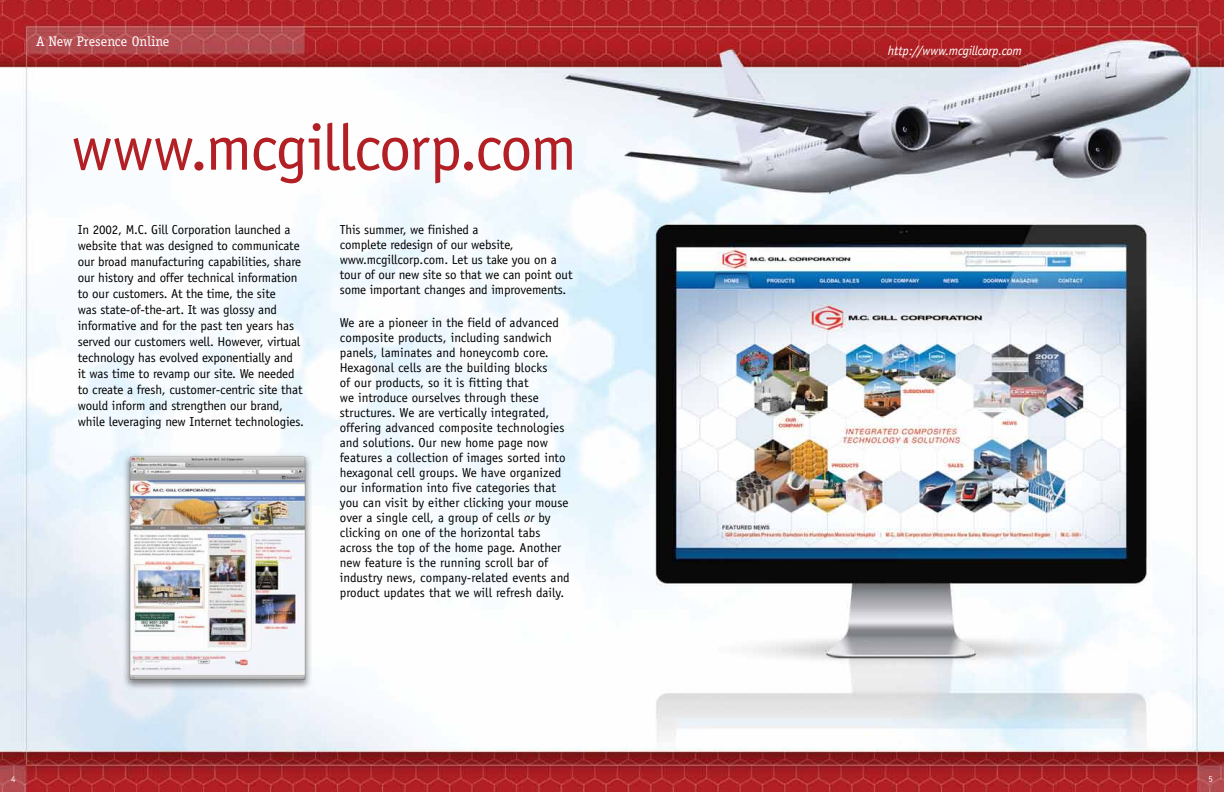
<style>
.page{position:relative;width:1224px;height:792px;background:#fff}
.page>*{position:absolute;margin:0;border:0;box-sizing:border-box;transform-origin:0 0}
.t1{font:65px "Officina Sans";letter-spacing:-.035em;color:#b21f24}
.t2{font:14px "Officina Serif";letter-spacing:.005em;color:#fff}
.t3{font:13px/15px "Officina Sans";letter-spacing:-.01em;color:#000}
.t4{font:italic 13px "Officina Sans";letter-spacing:-.015em;color:#fff}
.t5{font:9px "Officina Serif";color:#fff}
.s1{font-style:italic}
</style>
<div class="page">
<img style="left:0;top:0;width:1224px;height:792px">
<img style="left:123px;top:452px;width:190px;height:242px">
<p class="t2" style="left:36px;top:36px;width:135px">A New Presence Online</p>
<h1 class="t1" style="left:71px;top:123px;width:507px">www.mcgillcorp.com</h1>
<p class="t3" style="left:78px;top:222px;width:228px;line-height:16px">In 2002, M.C. Gill Corporation launched a website that was designed to communicate our broad manufacturing capabilities, share our history and offer technical information to our customers. At the time, the site<br>was state-of-the-art. It was glossy and informative and for the past ten years has served our customers well. However, virtual technology has evolved exponentially and it was time to revamp our site. We needed to create a fresh, customer-centric site that would inform and strengthen our brand, while leveraging new Internet technologies.</p>
<p class="t3" style="left:340px;top:223px;width:234px">This summer, we finished a<br>complete redesign of our website, www.mcgillcorp.com. Let us take you on a tour of our new site so that we can point out some important changes and improvements.</p>
<p class="t3" style="left:340px;top:316px;width:231px">We are a pioneer in the field of advanced composite products, including sandwich panels, laminates and honeycomb core.<br>Hexagonal cells are the building blocks<br>of our products, so it is fitting that<br>we introduce ourselves through these structures. We are vertically integrated, offering advanced composite technologies and solutions. Our new home page now features a collection of images sorted into hexagonal cell groups. We have organized our information into five categories that you can visit by either clicking your mouse over a single cell, a group of cells <span class="s1">or</span> by clicking on one of the horizontal tabs across the top of the home page. Another new feature is the running scroll bar of industry news, company-related events and product updates that we will refresh daily.</p>
<p class="t4" style="left:888px;top:45px;width:135px">http://www.mcgillcorp.com</p>
<p class="t5" style="left:11px;top:775px;width:6px">4</p>
<p class="t5" style="left:1209px;top:775px;width:6px">5</p>
</div>
